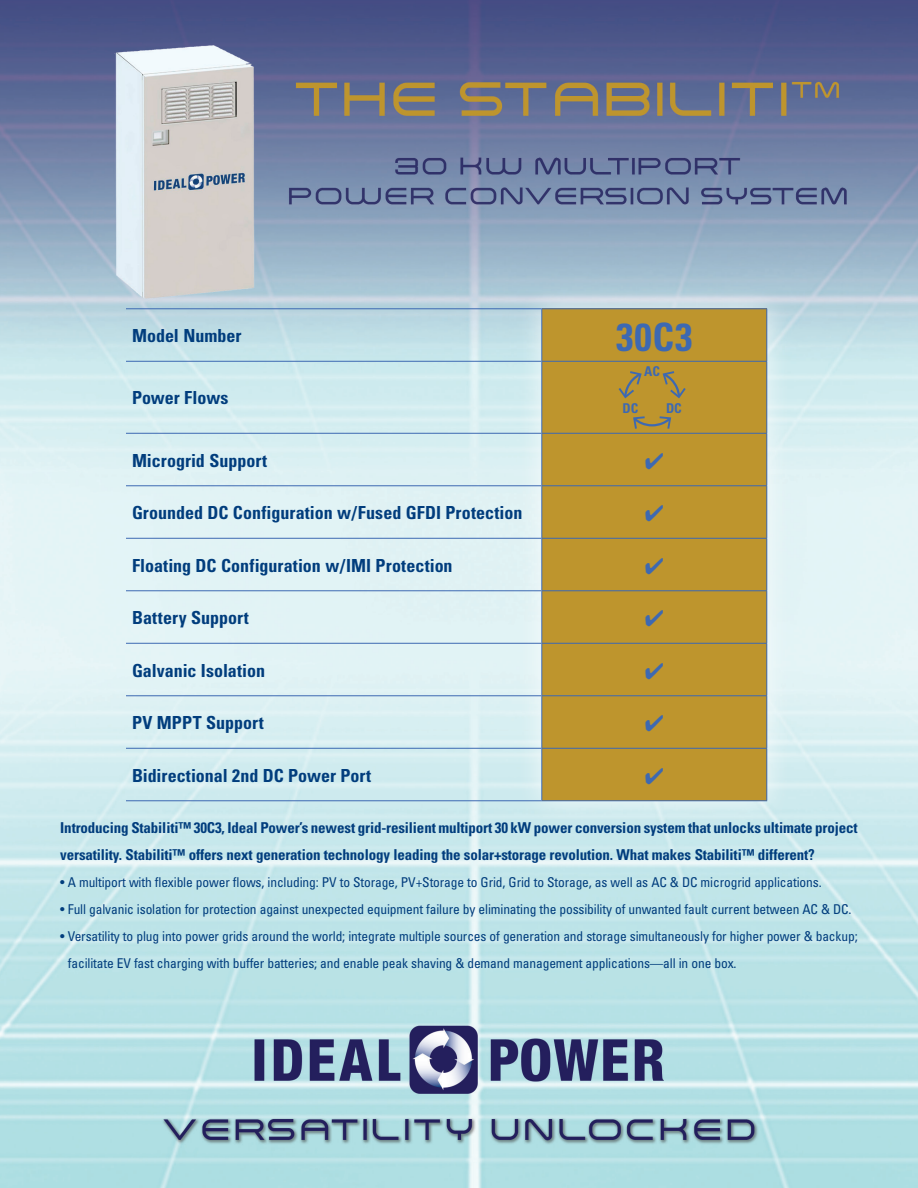
<style>
.page{position:relative;width:918px;height:1188px;background:#fff}
.page>*{position:absolute;margin:0;border:0;box-sizing:border-box;transform-origin:0 0}
.t1{font:700 condensed 39px "Univers";color:#3d69b2}
.t2{font:700 condensed 18px "Univers";color:#013d7d}
.t3{font:700 condensed 15px/27px "Univers";letter-spacing:-.01em;color:#013d7d}
.t4{font:condensed 13.5px/27px "Univers";letter-spacing:-.01em;color:#013d7d}
.t5{font:700 condensed 13.5px "Univers";color:#3d69b2}
</style>
<div class="page">
<img style="left:0;top:0;width:918px;height:1188px">
<div style="left:516px;top:283px;width:276px;height:543px;background:#fff;opacity:.75"></div>
<div style="left:542px;top:308px;width:225px;height:493px;background:#be952d"></div>
<hr style="left:542px;top:308px;width:225px;height:1px;background:#3d69b2">
<hr style="left:766px;top:309px;width:1px;height:52px;background:#3d69b2">
<hr style="left:542px;top:361px;width:225px;height:1px;background:#3d69b2">
<hr style="left:766px;top:362px;width:1px;height:71px;background:#3d69b2">
<hr style="left:542px;top:433px;width:225px;height:1px;background:#3d69b2">
<hr style="left:766px;top:434px;width:1px;height:51px;background:#3d69b2">
<hr style="left:542px;top:485px;width:225px;height:1px;background:#3d69b2">
<hr style="left:766px;top:486px;width:1px;height:52px;background:#3d69b2">
<hr style="left:542px;top:538px;width:225px;height:1px;background:#3d69b2">
<hr style="left:766px;top:539px;width:1px;height:51px;background:#3d69b2">
<hr style="left:542px;top:590px;width:225px;height:1px;background:#3d69b2">
<hr style="left:766px;top:591px;width:1px;height:52px;background:#3d69b2">
<hr style="left:542px;top:643px;width:225px;height:1px;background:#3d69b2">
<hr style="left:766px;top:644px;width:1px;height:51px;background:#3d69b2">
<hr style="left:542px;top:695px;width:225px;height:1px;background:#3d69b2">
<hr style="left:766px;top:696px;width:1px;height:52px;background:#3d69b2">
<hr style="left:542px;top:748px;width:225px;height:1px;background:#3d69b2">
<hr style="left:766px;top:749px;width:1px;height:51px;background:#3d69b2">
<hr style="left:542px;top:800px;width:225px;height:1px;background:#3d69b2">
<hr style="left:126px;top:308px;width:416px;height:1px;background:#3d69b2">
<hr style="left:541px;top:309px;width:1px;height:52px;background:#3d69b2">
<hr style="left:126px;top:361px;width:416px;height:1px;background:#3d69b2">
<hr style="left:541px;top:362px;width:1px;height:71px;background:#3d69b2">
<hr style="left:126px;top:433px;width:416px;height:1px;background:#3d69b2">
<hr style="left:541px;top:434px;width:1px;height:51px;background:#3d69b2">
<hr style="left:126px;top:485px;width:416px;height:1px;background:#3d69b2">
<hr style="left:541px;top:486px;width:1px;height:52px;background:#3d69b2">
<hr style="left:126px;top:538px;width:416px;height:1px;background:#3d69b2">
<hr style="left:541px;top:539px;width:1px;height:51px;background:#3d69b2">
<hr style="left:126px;top:590px;width:416px;height:1px;background:#3d69b2">
<hr style="left:541px;top:591px;width:1px;height:52px;background:#3d69b2">
<hr style="left:126px;top:643px;width:416px;height:1px;background:#3d69b2">
<hr style="left:541px;top:644px;width:1px;height:51px;background:#3d69b2">
<hr style="left:126px;top:695px;width:416px;height:1px;background:#3d69b2">
<hr style="left:541px;top:696px;width:1px;height:52px;background:#3d69b2">
<hr style="left:126px;top:748px;width:416px;height:1px;background:#3d69b2">
<hr style="left:541px;top:749px;width:1px;height:51px;background:#3d69b2">
<hr style="left:126px;top:800px;width:416px;height:1px;background:#3d69b2">
<svg style="left:633px;top:416px;width:38px;height:13px"></svg>
<svg style="left:662px;top:371px;width:24px;height:28px"></svg>
<svg style="left:619px;top:371px;width:23px;height:28px"></svg>
<h2 class="t2" style="left:132px;top:325px;width:111px">Model Number</h2>
<h1 class="t1" style="left:616px;top:313px;width:78px">30C3</h1>
<h2 class="t2" style="left:132px;top:387px;width:98px">Power Flows</h2>
<h2 class="t2" style="left:132px;top:449px;width:137px">Microgrid Support</h2>
<h2 class="t2" style="left:132px;top:502px;width:392px">Grounded DC Configuration w/Fused GFDI Protection</h2>
<h2 class="t2" style="left:132px;top:554px;width:322px">Floating DC Configuration w/IMI Protection</h2>
<h2 class="t2" style="left:132px;top:607px;width:118px">Battery Support</h2>
<h2 class="t2" style="left:132px;top:659px;width:135px">Galvanic Isolation</h2>
<h2 class="t2" style="left:132px;top:712px;width:133px">PV MPPT Support</h2>
<h2 class="t2" style="left:132px;top:764px;width:241px">Bidirectional 2nd DC Power Port</h2>
<p class="t5" style="left:644px;top:362px;width:17px">AC</p>
<p class="t5" style="left:622px;top:400px;width:17px">DC</p>
<p class="t5" style="left:666px;top:400px;width:17px">DC</p>
<p class="t3" style="left:60px;top:815px;width:799px">Introducing Stabiliti™ 30C3, Ideal Power’s newest grid-resilient multiport 30 kW power conversion system that unlocks ultimate project versatility. Stabiliti™ offers next generation technology leading the solar+storage revolution. What makes Stabiliti™ different?</p>
<p class="t4" style="left:60px;top:869px;width:763px">• A multiport with flexible power flows, including: PV to Storage, PV+Storage to Grid, Grid to Storage, as well as AC &amp; DC microgrid applications.</p>
<p class="t4" style="left:60px;top:896px;width:793px">• Full galvanic isolation for protection against unexpected equipment failure by eliminating the possibility of unwanted fault current between AC &amp; DC.</p>
<p class="t4" style="left:68px;top:923px;width:791px;text-indent:-8px">• Versatility to plug into power grids around the world; integrate multiple sources of generation and storage simultaneously for higher power &amp; backup; facilitate EV fast charging with buffer batteries; and enable peak shaving &amp; demand management applications—all in one box.</p>
</div>
